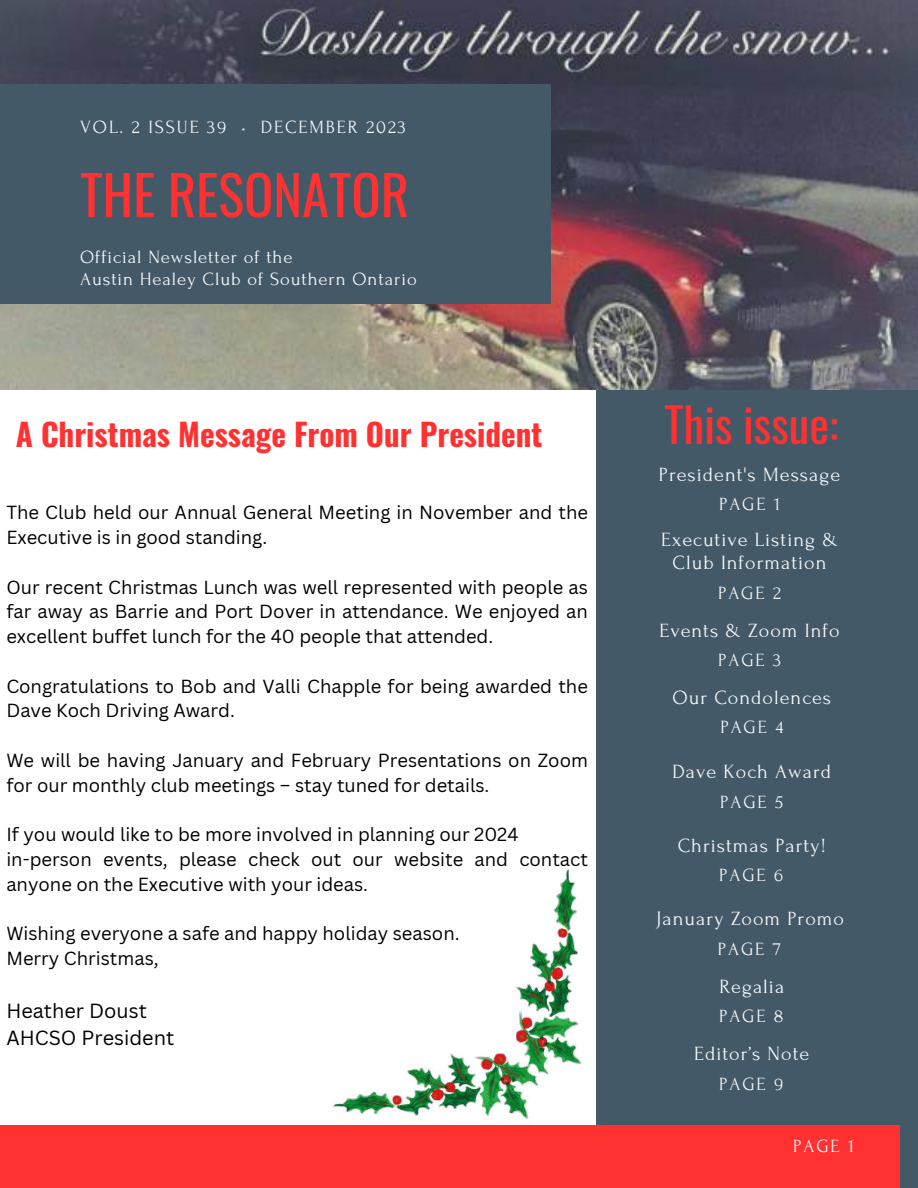
<style>
.page{position:relative;width:918px;height:1188px;background:#fff}
.page>*{position:absolute;margin:0;border:0;box-sizing:border-box;transform-origin:0 0}
.t1{font:54.45px "Oswald";color:#ff3131}
.t2{font:46.65px "Oswald";color:#ff3131}
.t3{font:700 31.2px "Oswald";color:#ff3131}
.t4{font:20.1px/23.7px "Forum";letter-spacing:.05em;color:#fafafa;text-align:center}
.t5{font:19.95px/27px "Canva Sans";color:#000}
.t6{font:18.6px "Forum";letter-spacing:.1em;color:#fafafa}
.t7{font:18.6px/22.2px "Forum";letter-spacing:.05em;color:#fafafa}
.t8{font:18.45px/24.8px "Canva Sans";color:#000}
</style>
<div class="page">
<div style="left:596px;top:356px;width:322px;height:832px;background:#435967"></div>
<img style="left:0;top:0;width:918px;height:389px">
<div style="left:0;top:84px;width:550px;height:219px;background:#435967"></div>
<div style="left:0;top:1125px;width:900px;height:63px;background:#ff3131"></div>
<img style="left:333px;top:868px;width:249px;height:252px">
<p class="t6" style="left:80px;top:117px;width:327px">VOL. 2 ISSUE 39 • DECEMBER 2023</p>
<h1 class="t1" style="left:80px;top:152px;width:330px">THE RESONATOR</h1>
<p class="t7" style="left:80px;top:246px;width:338px">Official Newsletter of the<br>Austin Healey Club of Southern Ontario</p>
<h3 class="t3" style="left:16px;top:410px;width:528px">A Christmas Message From Our President</h3>
<p class="t8" style="left:6px;top:500px;width:583px">The Club held our Annual General Meeting in November and the<br>Executive is in good standing.</p>
<p class="t8" style="left:6px;top:574px;width:583px;text-align:justify">Our recent Christmas Lunch was well represented with people as far away as Barrie and Port Dover in attendance. We enjoyed an excellent buffet lunch for the 40 people that attended.</p>
<p class="t8" style="left:6px;top:673px;width:583px">Congratulations to Bob and Valli Chapple for being awarded the<br>Dave Koch Driving Award.</p>
<p class="t8" style="left:6px;top:747px;width:583px">We will be having January and February Presentations on Zoom for our monthly club meetings – stay tuned for details.</p>
<p class="t8" style="left:6px;top:822px;width:583px">If you would like to be more involved in planning our 2024 in-person events, please check out our website and contact anyone on the Executive with your ideas.</p>
<p class="t8" style="left:6px;top:921px;width:455px">Wishing everyone a safe and happy holiday season.<br>Merry Christmas,</p>
<p class="t5" style="left:6px;top:996px;width:169px">Heather Doust<br>AHCSO President</p>
<h2 class="t2" style="left:664px;top:389px;width:175px">This issue:</h2>
<p class="t4" style="left:659px;top:463px;width:183px">President's Message</p>
<p class="t6" style="left:719px;top:494px;width:62px">PAGE 1</p>
<p class="t4" style="left:661px;top:528px;width:178px">Executive Listing &amp;<br>Club Information</p>
<p class="t6" style="left:718px;top:583px;width:64px">PAGE 2</p>
<p class="t4" style="left:660px;top:619px;width:182px">Events &amp; Zoom Info</p>
<p class="t6" style="left:718px;top:650px;width:64px">PAGE 3</p>
<p class="t4" style="left:672px;top:686px;width:160px">Our Condolences</p>
<p class="t6" style="left:720px;top:718px;width:64px">PAGE 4</p>
<p class="t4" style="left:672px;top:760px;width:160px">Dave Koch Award</p>
<p class="t6" style="left:720px;top:792px;width:65px">PAGE 5</p>
<p class="t4" style="left:678px;top:834px;width:150px">Christmas Party!</p>
<p class="t6" style="left:719px;top:865px;width:66px">PAGE 6</p>
<p class="t4" style="left:656px;top:907px;width:189px">January Zoom Promo</p>
<p class="t6" style="left:718px;top:939px;width:65px">PAGE 7</p>
<p class="t4" style="left:719px;top:975px;width:66px">Regalia</p>
<p class="t6" style="left:719px;top:1006px;width:66px">PAGE 8</p>
<p class="t4" style="left:694px;top:1042px;width:117px">Editor’s Note</p>
<p class="t6" style="left:719px;top:1074px;width:66px">PAGE 9</p>
<p class="t6" style="left:793px;top:1136px;width:62px">PAGE 1</p>
</div>
